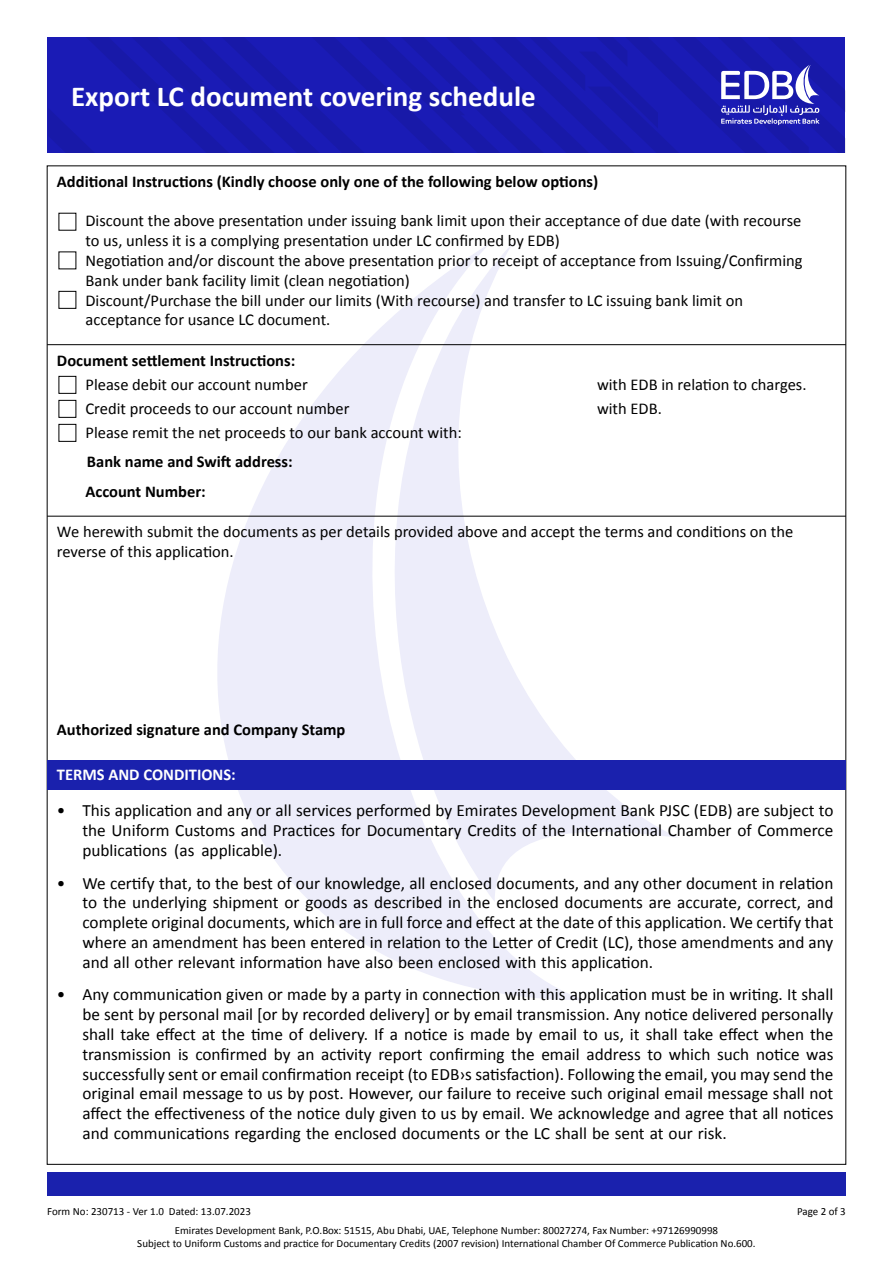
<style>
.page{position:relative;width:893px;height:1263px;background:#fff}
.page>*{position:absolute;margin:0;border:0;box-sizing:border-box;transform-origin:0 0}
.t1{font:700 29.1px "Calibri";color:#fff}
.t2{font:17.25px/19.8px "Calibri";color:#000;text-align:justify}
.t3{font:16.5px/19.8px "Calibri";color:#000}
.t4{font:700 16.5px/30px "Calibri";color:#000}
.t5{font:700 16.5px "Calibri";color:#fff}
.t6{font:10.95px/13.2px "Calibri";color:#000;text-align:center}
</style>
<div class="page">
<svg style="left:586px;top:345px;width:93px;height:493px"></svg>
<svg style="left:80px;top:244px;width:506px;height:756px"></svg>
<div style="left:47px;top:1172px;width:799px;height:24px;background:#1a21ad"></div>
<svg style="left:48px;top:37px;width:797px;height:116px;background:#1d1eb1"></svg>
<div style="left:47px;top:760px;width:799px;height:30px;background:#1a21ad"></div>
<hr style="left:47px;top:344px;width:799px;height:1px;background:#000">
<hr style="left:47px;top:516px;width:799px;height:1px;background:#000">
<div style="left:59px;top:291px;width:17px;height:18px;border:1px solid #000"></div>
<div style="left:59px;top:376px;width:17px;height:18px;border:1px solid #000"></div>
<div style="left:59px;top:400px;width:17px;height:18px;border:1px solid #000"></div>
<div style="left:59px;top:424px;width:17px;height:18px;border:1px solid #000"></div>
<h1 class="t1" style="left:71px;top:76px;width:466px">Export LC document covering schedule</h1>
<p class="t4" style="left:57px;top:166px;width:543px">Additional Instructions (Kindly choose only one of the following below options)</p>
<p class="t3" style="left:85px;top:211px;width:719px">Discount the above presentation under issuing bank limit upon their acceptance of due date (with recourse to us, unless it is a complying presentation under LC confirmed by EDB)<br>Negotiation and/or discount the above presentation prior to receipt of acceptance from Issuing/Confirming Bank under bank facility limit (clean negotiation)<br>Discount/Purchase the bill under our limits (With recourse) and transfer to LC issuing bank limit on acceptance for usance LC document.</p>
<p class="t4" style="left:57px;top:345px;width:240px">Document settlement Instructions:</p>
<p class="t3" style="left:85px;top:375px;width:224px">Please debit our account number</p>
<p class="t3" style="left:597px;top:375px;width:211px">with EDB in relation to charges.</p>
<p class="t3" style="left:85px;top:399px;width:266px">Credit proceeds to our account number</p>
<p class="t3" style="left:597px;top:399px;width:66px">with EDB.</p>
<p class="t3" style="left:85px;top:423px;width:378px">Please remit the net proceeds to our bank account with:</p>
<p class="t4" style="left:85px;top:446px;width:209px">Bank name and Swift address:<br>Account Number:</p>
<p class="t3" style="left:57px;top:522px;width:738px">We herewith submit the documents as per details provided above and accept the terms and conditions on the reverse of this application.</p>
<p class="t4" style="left:57px;top:714px;width:290px">Authorized signature and Company Stamp</p>
<p class="t5" style="left:57px;top:763px;width:180px">TERMS AND CONDITIONS:</p>
<p class="t2" style="left:82px;top:801px;width:752px;text-indent:-25px">• This application and any or all services performed by Emirates Development Bank PJSC (EDB) are subject to the Uniform Customs and Practices for Documentary Credits of the International Chamber of Commerce publications (as applicable).</p>
<p class="t2" style="left:82px;top:873px;width:752px;text-indent:-25px">• We certify that, to the best of our knowledge, all enclosed documents, and any other document in relation to the underlying shipment or goods as described in the enclosed documents are accurate, correct, and complete original documents, which are in full force and effect at the date of this application. We certify that where an amendment has been entered in relation to the Letter of Credit (LC), those amendments and any and all other relevant information have also been enclosed with this application.</p>
<p class="t2" style="left:82px;top:985px;width:752px;text-indent:-25px">• Any communication given or made by a party in connection with this application must be in writing. It shall be sent by personal mail [or by recorded delivery] or by email transmission. Any notice delivered personally shall take effect at the time of delivery. If a notice is made by email to us, it shall take effect when the transmission is confirmed by an activity report confirming the email address to which such notice was successfully sent or email confirmation receipt (to EDB›s satisfaction). Following the email, you may send the original email message to us by post. However, our failure to receive such original email message shall not affect the effectiveness of the notice duly given to us by email. We acknowledge and agree that all notices and communications regarding the enclosed documents or the LC shall be sent at our risk.</p>
<p class="t6" style="left:47px;top:1205px;width:205px">Form No: 230713 - Ver 1.0 Dated: 13.07.2023</p>
<p class="t6" style="left:797px;top:1205px;width:50px">Page 2 of 3</p>
<p class="t6" style="left:137px;top:1223px;width:620px">Emirates Development Bank, P.O.Box: 51515, Abu Dhabi, UAE, Telephone Number: 80027274, Fax Number: +97126990998<br>Subject to Uniform Customs and practice for Documentary Credits (2007 revision) International Chamber Of Commerce Publication No.600.</p>
</div>
